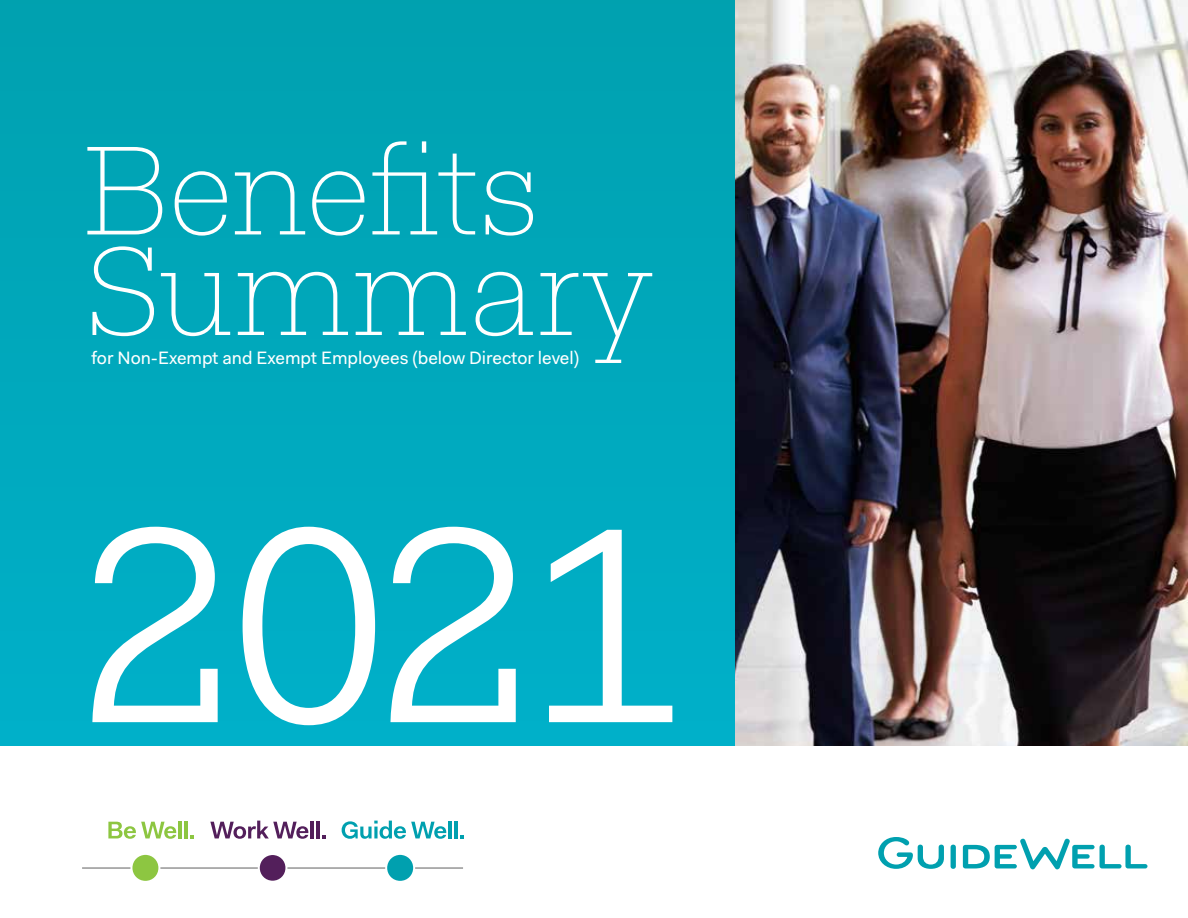
<style>
.page{position:relative;width:1188px;height:918px;background:#fff}
.page>*{position:absolute;margin:0;border:0;box-sizing:border-box;transform-origin:0 0}
.t1{font:279.6px "Fakt Slab Pro Blond";color:#fff}
.t2{font:100 127.2px/100.5px "Fakt Slab Pro";letter-spacing:-.005em;color:#fff}
.t3{font:18px "Fakt Pro";color:#fff}
</style>
<div class="page">
<div style="left:0;top:0;width:786px;height:918px;background:#00a8bc"></div>
<img style="left:735px;top:0;width:453px;height:746px">
<div style="left:0;top:746px;width:1188px;height:172px;background:#fff"></div>
<svg style="left:878px;top:837px;width:270px;height:32px"></svg>
<hr style="left:82px;top:867px;width:381px;height:2px;background:#808080">
<svg style="left:130px;top:854px;width:30px;height:27px"></svg>
<svg style="left:385px;top:854px;width:30px;height:27px"></svg>
<svg style="left:258px;top:855px;width:29px;height:26px"></svg>
<svg style="left:108px;top:822px;width:68px;height:17px"></svg>
<hr style="left:178px;top:821px;width:3px;height:17px;background:#8dc641">
<hr style="left:184px;top:821px;width:3px;height:17px;background:#8dc641">
<svg style="left:190px;top:835px;width:4px;height:3px"></svg>
<svg style="left:210px;top:821px;width:98px;height:18px"></svg>
<hr style="left:310px;top:821px;width:3px;height:17px;background:#531f5b">
<hr style="left:316px;top:821px;width:3px;height:17px;background:#531f5b">
<svg style="left:322px;top:835px;width:4px;height:3px"></svg>
<svg style="left:342px;top:821px;width:104px;height:18px"></svg>
<hr style="left:448px;top:821px;width:3px;height:17px;background:#00a0af">
<hr style="left:454px;top:821px;width:3px;height:17px;background:#00a0af">
<svg style="left:460px;top:835px;width:4px;height:3px"></svg>
<h2 class="t2" style="left:84px;top:140px;width:572px">Benefits<br>Summary</h2>
<p class="t3" style="left:92px;top:345px;width:489px">for Non-Exempt and Exempt Employees (below Director level)</p>
<h1 class="t1" style="left:78px;top:439px;width:610px">2021</h1>
</div>
